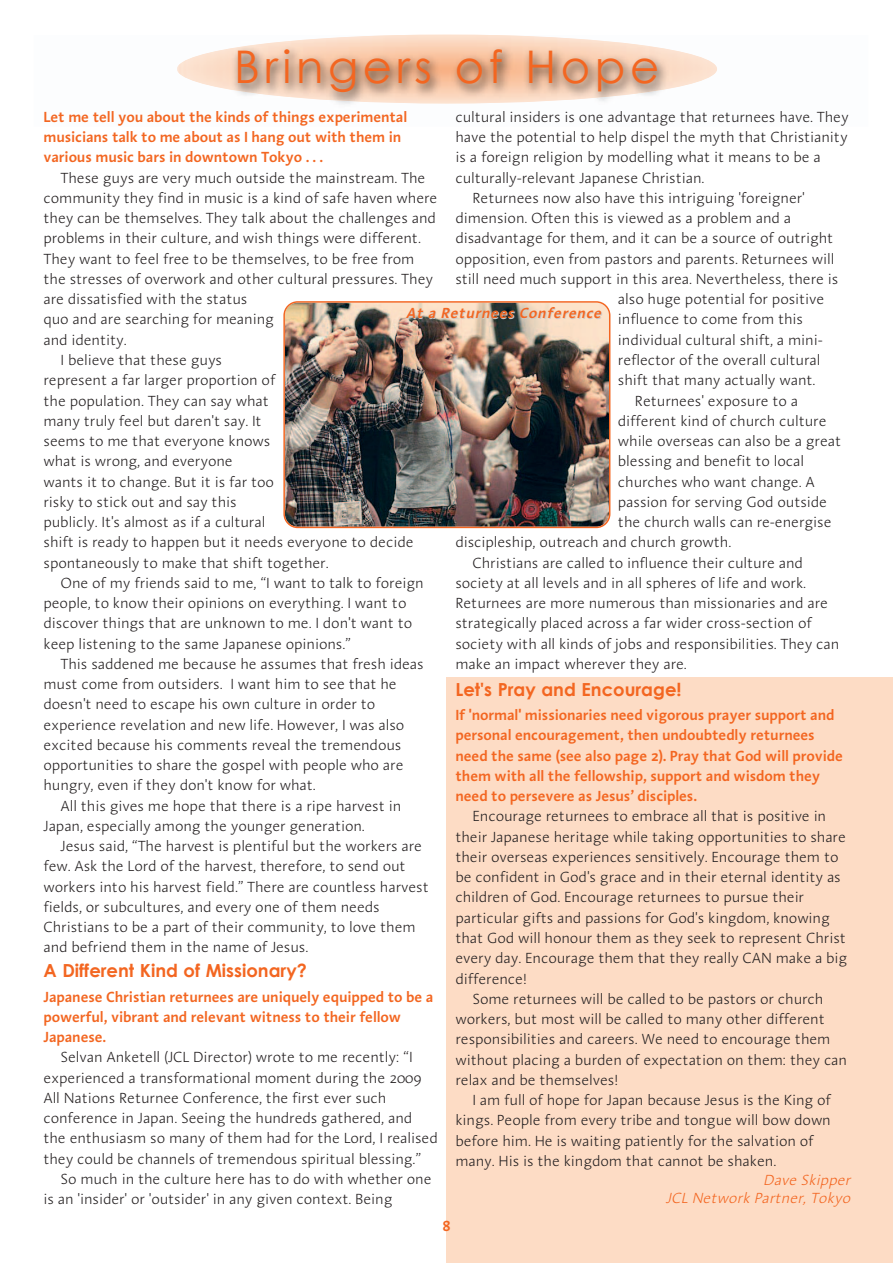
<style>
.page{position:relative;width:893px;height:1263px;background:#fff}
.page>*{position:absolute;margin:0;border:0;box-sizing:border-box;transform-origin:0 0}
.t1{font:45px "Century Gothic";letter-spacing:.1em;color:#f36621}
.t2{font:700 18px "Century Gothic";color:#f36621}
.t3{font:300 15px/20.2px "Linotype Aroma";letter-spacing:-.01em;color:#231f20}
.t4{font:600 15px/20.2px "Linotype Aroma";letter-spacing:-.01em;color:#f36621}
.t5{font:italic 300 15px/18.8px "Linotype Aroma";color:#f36621;text-align:right}
.t6{font:italic 600 15px "Linotype Aroma";color:#f36621}
</style>
<div class="page">
<div style="left:447px;top:677px;width:446px;height:586px;background:#fddcc5"></div>
<img style="left:177px;top:35px;width:540px;height:69px">
<img style="left:283px;top:301px;width:327px;height:227px">
<h1 class="t1" style="left:234px;top:38px;width:427px">Bringers of Hope</h1>
<p class="t4" style="left:43px;top:109px;width:365px">Let me tell you about the kinds of things experimental musicians talk to me about as I hang out with them in various music bars in downtown Tokyo . . .</p>
<p class="t3" style="left:61px;top:169px;width:367px">These guys are very much outside the mainstream. The</p>
<p class="t3" style="left:43px;top:189px;width:396px">community they find in music is a kind of safe haven where</p>
<p class="t3" style="left:43px;top:210px;width:394px">they can be themselves. They talk about the challenges and</p>
<p class="t3" style="left:43px;top:230px;width:379px">problems in their culture, and wish things were different.</p>
<p class="t3" style="left:43px;top:250px;width:373px">They want to feel free to be themselves, to be free from</p>
<p class="t3" style="left:43px;top:270px;width:391px">the stresses of overwork and other cultural pressures. They</p>
<p class="t3" style="left:43px;top:291px;width:205px">are dissatisfied with the status</p>
<p class="t3" style="left:43px;top:311px;width:232px">quo and are searching for meaning</p>
<p class="t3" style="left:43px;top:331px;width:85px">and identity.</p>
<p class="t3" style="left:61px;top:351px;width:163px">I believe that these guys</p>
<p class="t3" style="left:43px;top:372px;width:233px">represent a far larger proportion of</p>
<p class="t3" style="left:43px;top:392px;width:227px">the population. They can say what</p>
<p class="t3" style="left:43px;top:412px;width:220px">many truly feel but daren't say. It</p>
<p class="t3" style="left:43px;top:432px;width:229px">seems to me that everyone knows</p>
<p class="t3" style="left:43px;top:453px;width:191px">what is wrong, and everyone</p>
<p class="t3" style="left:43px;top:473px;width:232px">wants it to change. But it is far too</p>
<p class="t3" style="left:43px;top:493px;width:195px">risky to stick out and say this</p>
<p class="t3" style="left:43px;top:513px;width:223px">publicly. It's almost as if a cultural</p>
<p class="t3" style="left:43px;top:534px;width:372px">shift is ready to happen but it needs everyone to decide</p>
<p class="t3" style="left:43px;top:554px;width:287px">spontaneously to make that shift together.</p>
<p class="t3" style="left:61px;top:574px;width:365px">One of my friends said to me, “I want to talk to foreign</p>
<p class="t3" style="left:43px;top:594px;width:365px">people, to know their opinions on everything. I want to</p>
<p class="t3" style="left:43px;top:615px;width:370px">discover things that are unknown to me. I don't want to</p>
<p class="t3" style="left:43px;top:635px;width:309px">keep listening to the same Japanese opinions.”</p>
<p class="t3" style="left:61px;top:655px;width:365px">This saddened me because he assumes that fresh ideas</p>
<p class="t3" style="left:43px;top:675px;width:355px">must come from outsiders. I want him to see that he</p>
<p class="t3" style="left:43px;top:696px;width:333px">doesn't need to escape his own culture in order to</p>
<p class="t3" style="left:43px;top:716px;width:362px">experience revelation and new life. However, I was also</p>
<p class="t3" style="left:43px;top:736px;width:360px">excited because his comments reveal the tremendous</p>
<p class="t3" style="left:43px;top:756px;width:362px">opportunities to share the gospel with people who are</p>
<p class="t3" style="left:43px;top:777px;width:274px">hungry, even if they don't know for what.</p>
<p class="t3" style="left:61px;top:797px;width:342px">All this gives me hope that there is a ripe harvest in</p>
<p class="t3" style="left:43px;top:817px;width:323px">Japan, especially among the younger generation.</p>
<p class="t3" style="left:61px;top:837px;width:363px">Jesus said, “The harvest is plentiful but the workers are</p>
<p class="t3" style="left:43px;top:858px;width:364px">few. Ask the Lord of the harvest, therefore, to send out</p>
<p class="t3" style="left:43px;top:878px;width:387px">workers into his harvest field.” There are countless harvest</p>
<p class="t3" style="left:43px;top:898px;width:338px">fields, or subcultures, and every one of them needs</p>
<p class="t3" style="left:43px;top:918px;width:374px">Christians to be a part of their community, to love them</p>
<p class="t3" style="left:43px;top:939px;width:266px">and befriend them in the name of Jesus.</p>
<p class="t2" style="left:44px;top:959px;width:265px">A Different Kind of Missionary?</p>
<p class="t4" style="left:43px;top:988px;width:391px">Japanese Christian returnees are uniquely equipped to be a powerful, vibrant and relevant witness to their fellow<br>Japanese.</p>
<p class="t3" style="left:43px;top:1049px;width:396px;text-indent:17px">Selvan Anketell (JCL Director) wrote to me recently: “I experienced a transformational moment during the 2009<br>All Nations Returnee Conference, the first ever such conference in Japan. Seeing the hundreds gathered, and the enthusiasm so many of them had for the Lord, I realised they could be channels of tremendous spiritual blessing.”</p>
<p class="t3" style="left:43px;top:1170px;width:390px;text-indent:17px">So much in the culture here has to do with whether one is an 'insider' or 'outsider' in any given context. Being</p>
<p class="t3" style="left:455px;top:108px;width:395px">cultural insiders is one advantage that returnees have. They</p>
<p class="t3" style="left:455px;top:129px;width:394px">have the potential to help dispel the myth that Christianity</p>
<p class="t3" style="left:455px;top:149px;width:367px">is a foreign religion by modelling what it means to be a</p>
<p class="t3" style="left:455px;top:169px;width:251px">culturally-relevant Japanese Christian.</p>
<p class="t3" style="left:472px;top:189px;width:334px">Returnees now also have this intriguing 'foreigner'</p>
<p class="t3" style="left:455px;top:210px;width:337px">dimension. Often this is viewed as a problem and a</p>
<p class="t3" style="left:455px;top:230px;width:380px">disadvantage for them, and it can be a source of outright</p>
<p class="t3" style="left:455px;top:250px;width:381px">opposition, even from pastors and parents. Returnees will</p>
<p class="t3" style="left:455px;top:270px;width:385px">still need much support in this area. Nevertheless, there is</p>
<p class="t3" style="left:618px;top:291px;width:208px">also huge potential for positive</p>
<p class="t3" style="left:618px;top:311px;width:187px">influence to come from this</p>
<p class="t3" style="left:618px;top:331px;width:206px">individual cultural shift, a mini-</p>
<p class="t3" style="left:618px;top:351px;width:204px">reflector of the overall cultural</p>
<p class="t3" style="left:618px;top:372px;width:199px">shift that many actually want.</p>
<p class="t3" style="left:635px;top:392px;width:165px">Returnees' exposure to a</p>
<p class="t3" style="left:618px;top:412px;width:210px">different kind of church culture</p>
<p class="t3" style="left:618px;top:432px;width:225px">while overseas can also be a great</p>
<p class="t3" style="left:618px;top:453px;width:188px">blessing and benefit to local</p>
<p class="t3" style="left:618px;top:473px;width:198px">churches who want change. A</p>
<p class="t3" style="left:618px;top:493px;width:211px">passion for serving God outside</p>
<p class="t3" style="left:618px;top:513px;width:215px">the church walls can re-energise</p>
<p class="t3" style="left:455px;top:534px;width:277px">discipleship, outreach and church growth.</p>
<p class="t3" style="left:472px;top:554px;width:332px">Christians are called to influence their culture and</p>
<p class="t3" style="left:455px;top:574px;width:352px">society at all levels and in all spheres of life and work.</p>
<p class="t3" style="left:455px;top:594px;width:374px">Returnees are more numerous than missionaries and are</p>
<p class="t3" style="left:455px;top:615px;width:358px">strategically placed across a far wider cross-section of</p>
<p class="t3" style="left:455px;top:635px;width:386px">society with all kinds of jobs and responsibilities. They can</p>
<p class="t3" style="left:455px;top:655px;width:233px">make an impact wherever they are.</p>
<p class="t2" style="left:455px;top:678px;width:228px">Let's Pray and Encourage!</p>
<p class="t4" style="left:455px;top:707px;width:389px">If 'normal' missionaries need vigorous prayer support and personal encouragement, then undoubtedly returnees need the same (see also page 2). Pray that God will provide them with all the fellowship, support and wisdom they need to persevere as Jesus’ disciples.</p>
<p class="t3" style="left:472px;top:808px;width:355px">Encourage returnees to embrace all that is positive in</p>
<p class="t3" style="left:455px;top:828px;width:392px">their Japanese heritage while taking opportunities to share</p>
<p class="t3" style="left:455px;top:848px;width:385px">their overseas experiences sensitively. Encourage them to</p>
<p class="t3" style="left:455px;top:869px;width:387px">be confident in God's grace and in their eternal identity as</p>
<p class="t3" style="left:455px;top:889px;width:350px">children of God. Encourage returnees to pursue their</p>
<p class="t3" style="left:455px;top:909px;width:376px">particular gifts and passions for God's kingdom, knowing</p>
<p class="t3" style="left:455px;top:929px;width:392px">that God will honour them as they seek to represent Christ</p>
<p class="t3" style="left:455px;top:950px;width:394px">every day. Encourage them that they really CAN make a big</p>
<p class="t3" style="left:455px;top:970px;width:73px">difference!</p>
<p class="t3" style="left:472px;top:990px;width:353px">Some returnees will be called to be pastors or church</p>
<p class="t3" style="left:455px;top:1010px;width:371px">workers, but most will be called to many other different</p>
<p class="t3" style="left:455px;top:1031px;width:377px">responsibilities and careers. We need to encourage them</p>
<p class="t3" style="left:455px;top:1051px;width:393px">without placing a burden of expectation on them: they can</p>
<p class="t3" style="left:455px;top:1071px;width:165px">relax and be themselves!</p>
<p class="t3" style="left:472px;top:1091px;width:360px">I am full of hope for Japan because Jesus is the King of</p>
<p class="t3" style="left:455px;top:1112px;width:377px">kings. People from every tribe and tongue will bow down</p>
<p class="t3" style="left:455px;top:1132px;width:360px">before him. He is waiting patiently for the salvation of</p>
<p class="t3" style="left:455px;top:1152px;width:322px">many. His is the kingdom that cannot be shaken.</p>
<p class="t5" style="left:666px;top:1172px;width:189px">Dave Skipper<br>JCL Network Partner, Tokyo</p>
<p class="t6" style="left:406px;top:308px;width:200px">At a Returnees Conference</p>
<p class="t4" style="left:443px;top:1218px;width:10px">8</p>
</div>
